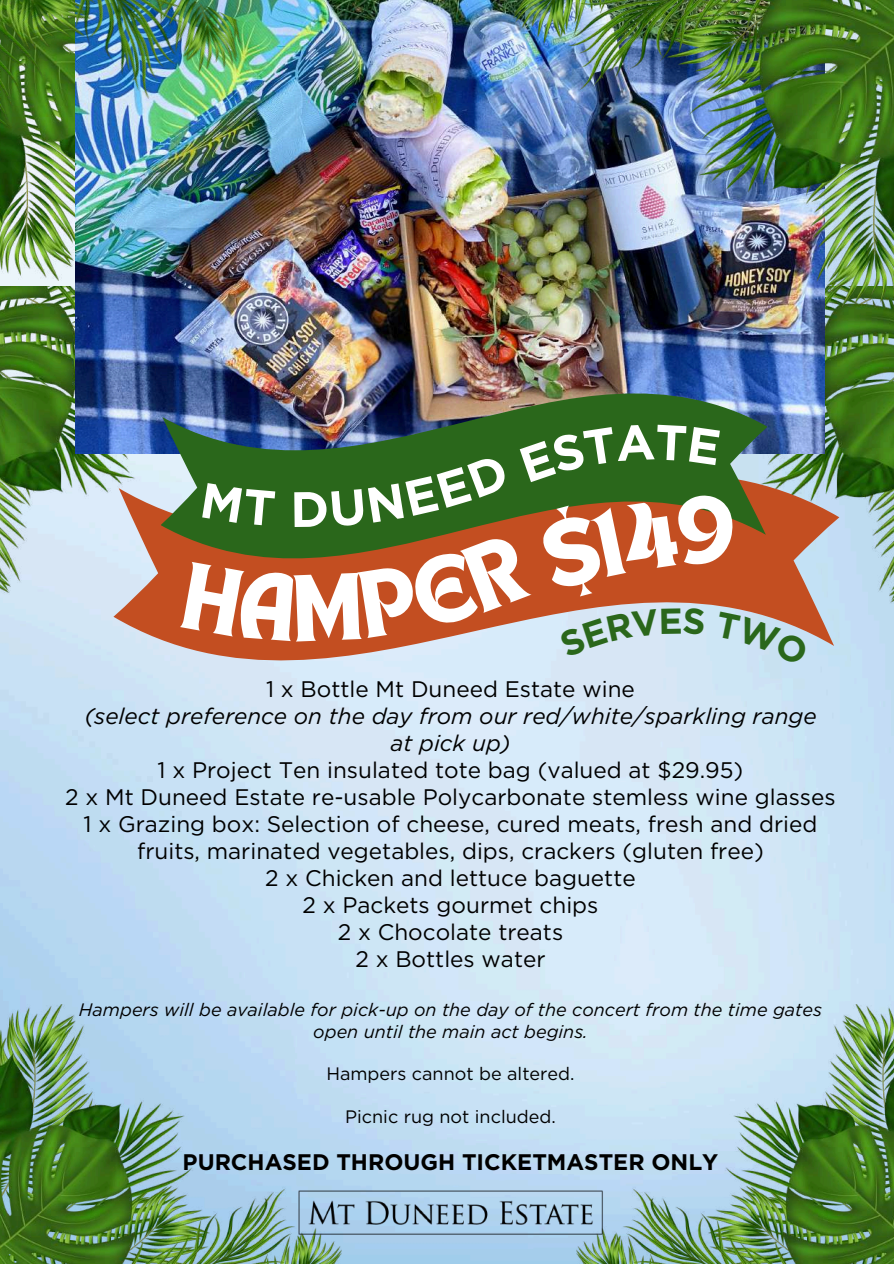
<style>
.page{position:relative;width:894px;height:1264px;background:#fff}
.page>*{position:absolute;margin:0;border:0;box-sizing:border-box;transform-origin:0 0}
.t1{font:22.5px/27px "Gotham";color:#000;text-align:center}
.t2{font:italic 22.5px/27px "Gotham";color:#000;text-align:center}
.t3{font:700 22.5px "Gotham";color:#000}
.t4{font:italic 18px/21.3px "Gotham";color:#000;text-align:center}
.t5{font:18px "Gotham";color:#000}
</style>
<div class="page">
<img style="left:809px;top:307px;width:84px;height:309px">
<img style="left:0;top:319px;width:157px;height:287px">
<img style="left:76px;top:0;width:748px;height:453px">
<img style="left:513px;top:0;width:380px;height:307px">
<svg style="left:113px;top:462px;width:726px;height:213px;background:#cac0c0"></svg>
<img style="left:157px;top:381px;width:613px;height:192px">
<img style="left:0;top:1004px;width:342px;height:259px">
<img style="left:576px;top:1004px;width:317px;height:259px">
<img style="left:297px;top:1189px;width:306px;height:46px">
<img style="left:0;top:0;width:252px;height:319px">
<svg style="left:180px;top:424px;width:629px;height:242px;background:#897146"></svg>
<p class="t1" style="left:266px;top:675px;width:370px">1 x Bottle Mt Duneed Estate wine</p>
<p class="t2" style="left:84px;top:702px;width:733px">(select preference on the day from our red/white/sparkling range at pick up)</p>
<p class="t1" style="left:65px;top:756px;width:771px">1 x Project Ten insulated tote bag (valued at $29.95)<br>2 x Mt Duneed Estate re-usable Polycarbonate stemless wine glasses 1 x Grazing box: Selection of cheese, cured meats, fresh and dried fruits, marinated vegetables, dips, crackers (gluten free)<br>2 x Chicken and lettuce baguette<br>2 x Packets gourmet chips<br>2 x Chocolate treats<br>2 x Bottles water</p>
<p class="t4" style="left:79px;top:999px;width:744px">Hampers will be available for pick-up on the day of the concert from the time gates open until the main act begins.</p>
<p class="t5" style="left:326px;top:1063px;width:249px">Hampers cannot be altered.</p>
<p class="t5" style="left:345px;top:1105px;width:212px">Picnic rug not included.</p>
<p class="t3" style="left:182px;top:1148px;width:537px">PURCHASED THROUGH TICKETMASTER ONLY</p>
</div>
